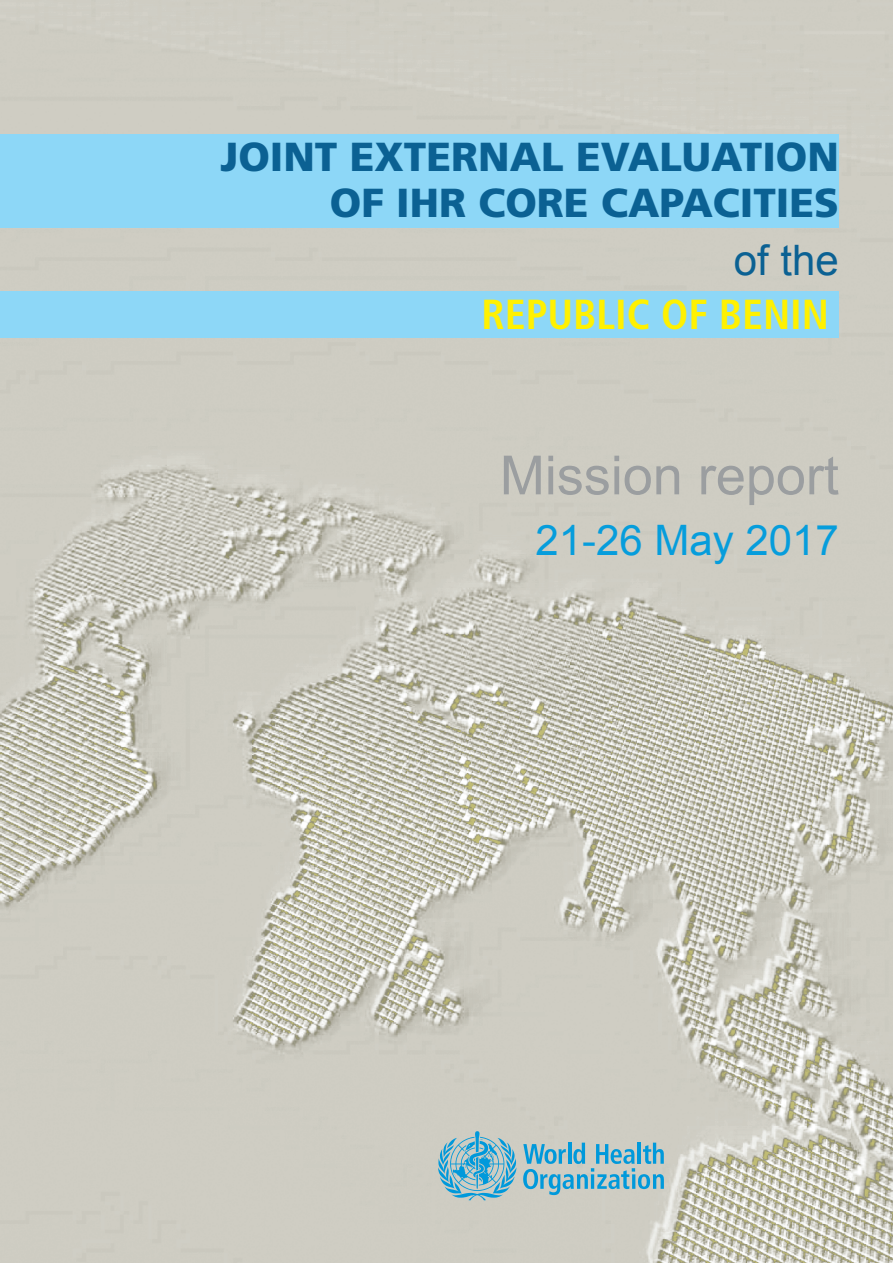
<style>
.page{position:relative;width:893px;height:1263px;background:#fff}
.page>*{position:absolute;margin:0;border:0;box-sizing:border-box;transform-origin:0 0}
.t1{font:54px "Arial";color:#9b9ea0}
.t2{font:700 condensed 42px "Frutiger LT Std";color:#fff101}
.t3{font:42px "Arial";color:#069ddc}
.t4{font:42px "Arial";color:#0b6193}
.t5{font:900 40.5px/46.5px "Frutiger LT Std";color:#0b6193;text-align:right}
</style>
<div class="page">
<img style="left:0;top:0;width:893px;height:1263px">
<div style="left:0;top:134px;width:839px;height:93px;background:#8dd7f7"></div>
<div style="left:0;top:291px;width:839px;height:47px;background:#8dd7f7"></div>
<svg style="left:438px;top:1131px;width:78px;height:69px;background:#86baca"></svg>
<svg style="left:523px;top:1142px;width:141px;height:53px;background:#8bbbca"></svg>
<p class="t5" style="left:220px;top:133px;width:620px">JOINT EXTERNAL EVALUATION<br>OF IHR CORE CAPACITIES</p>
<p class="t4" style="left:734px;top:233px;width:107px">of the</p>
<p class="t2" style="left:481px;top:290px;width:349px">REPUBLIC OF BENIN</p>
<h1 class="t1" style="left:500px;top:440px;width:341px">Mission report</h1>
<p class="t3" style="left:535px;top:513px;width:305px">21-26 May 2017</p>
</div>
